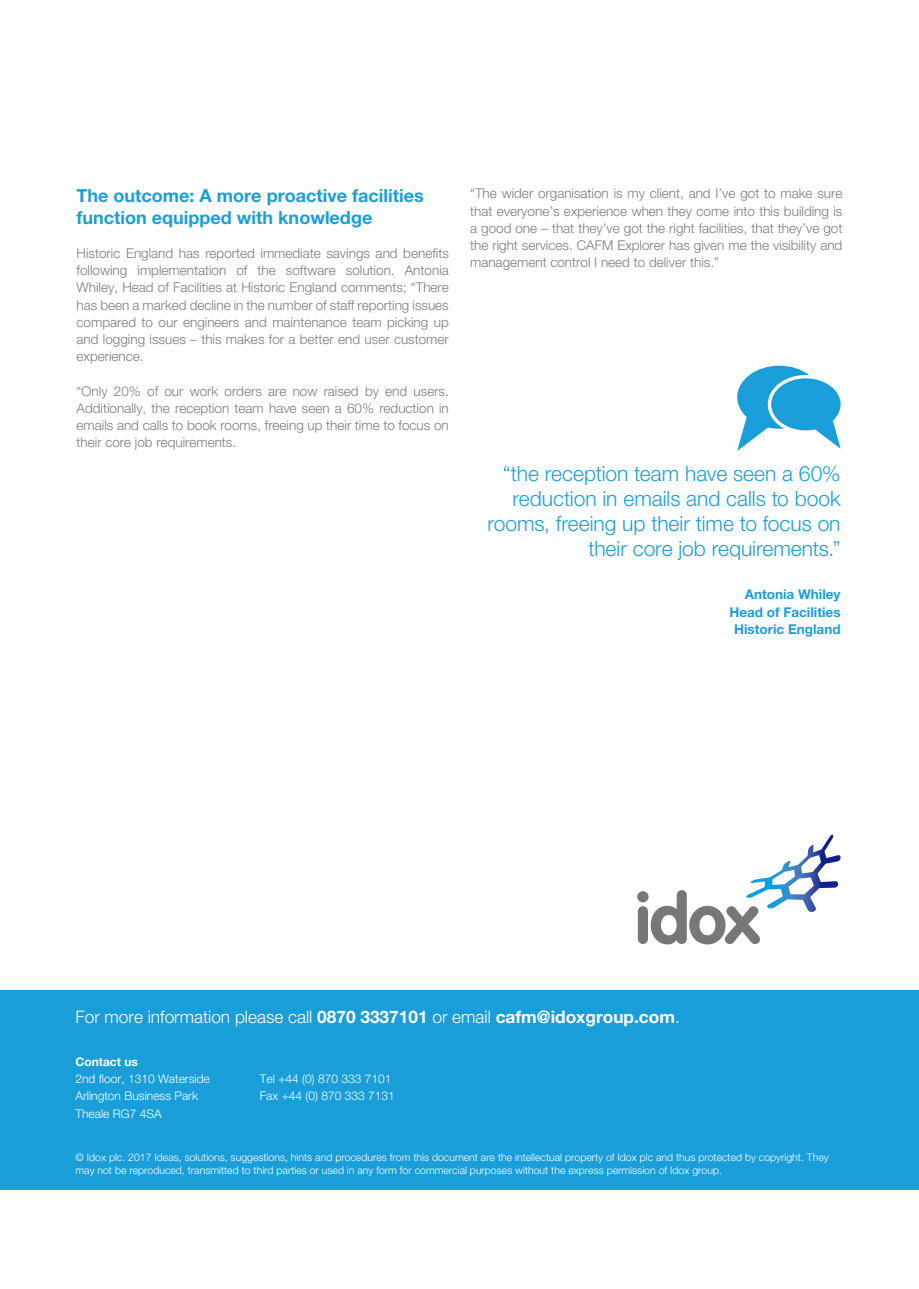
<style>
.page{position:relative;width:919px;height:1289px;background:#fff}
.page>*{position:absolute;margin:0;border:0;box-sizing:border-box;transform-origin:0 0}
.t1{font:300 21px/25.2px "Helvetica Neue";letter-spacing:-.005em;color:#1a9eda;text-align:right}
.t2{font:700 18px/21.6px "Helvetica Neue";color:#1a9eda}
.t3{font:300 17.25px "Helvetica Neue";color:#fff}
.t4{font:300 13.5px/17.2px "Helvetica Neue";color:#7c7b7b;text-align:justify}
.t5{font:700 13.5px/17.2px "Helvetica Neue";color:#1a9eda;text-align:right}
.t6{font:300 12px/17.2px "Helvetica Neue";color:#fff}
.t7{font:700 12px "Helvetica Neue";color:#fff}
.t8{font:300 10.5px/12.6px "Helvetica Neue";color:#fff}
.s1{font-weight:700}
</style>
<div class="page">
<div style="left:0;top:990px;width:918px;height:200px;background:#1a9eda"></div>
<svg style="left:637px;top:834px;width:203px;height:110px"></svg>
<svg style="left:737px;top:366px;width:103px;height:85px"></svg>
<h2 class="t2" style="left:77px;top:184px;width:348px">The outcome: A more proactive facilities function equipped with knowledge</h2>
<p class="t4" style="left:77px;top:244px;width:374px">Historic England has reported immediate savings and benefits following implementation of the software solution. Antonia Whiley, Head of Facilities at Historic England comments; “There has been a marked decline in the number of staff reporting issues compared to our engineers and maintenance team picking up and logging issues – this makes for a better end user customer experience.</p>
<p class="t4" style="left:77px;top:382px;width:374px">“Only 20% of our work orders are now raised by end users.<br>Additionally, the reception team have seen a 60% reduction in emails and calls to book rooms, freeing up their time to focus on their core job requirements.</p>
<p class="t4" style="left:470px;top:184px;width:374px">“The wider organisation is my client, and I’ve got to make sure that everyone’s experience when they come into this building is a good one – that they’ve got the right facilities, that they’ve got the right services. CAFM Explorer has given me the visibility and management control I need to deliver this.”</p>
<h1 class="t1" style="left:487px;top:460px;width:354px">“the reception team have seen a 60% reduction in emails and calls to book rooms, freeing up their time to focus on their core job requirements.”</h1>
<p class="t5" style="left:729px;top:585px;width:113px">Antonia Whiley<br>Head of Facilities<br>Historic England</p>
<p class="t3" style="left:75px;top:1006px;width:605px">For more information please call <span class="s1">0870 3337101</span> or email <span class="s1">cafm@idoxgroup.com</span>.</p>
<p class="t7" style="left:75px;top:1054px;width:64px">Contact us</p>
<p class="t6" style="left:75px;top:1070px;width:136px">2nd floor, 1310 Waterside<br>Arlington Business Park<br>Theale RG7 4SA</p>
<p class="t6" style="left:260px;top:1070px;width:136px">Tel +44 (0) 870 333 7101<br>Fax +44 (0) 870 333 7131</p>
<p class="t8" style="left:75px;top:1150px;width:754px">© Idox plc. 2017 Ideas, solutions, suggestions, hints and procedures from this document are the intellectual property of Idox plc and thus protected by copyright. They may not be reproduced, transmitted to third parties or used in any form for commercial purposes without the express permission of Idox group.</p>
</div>
